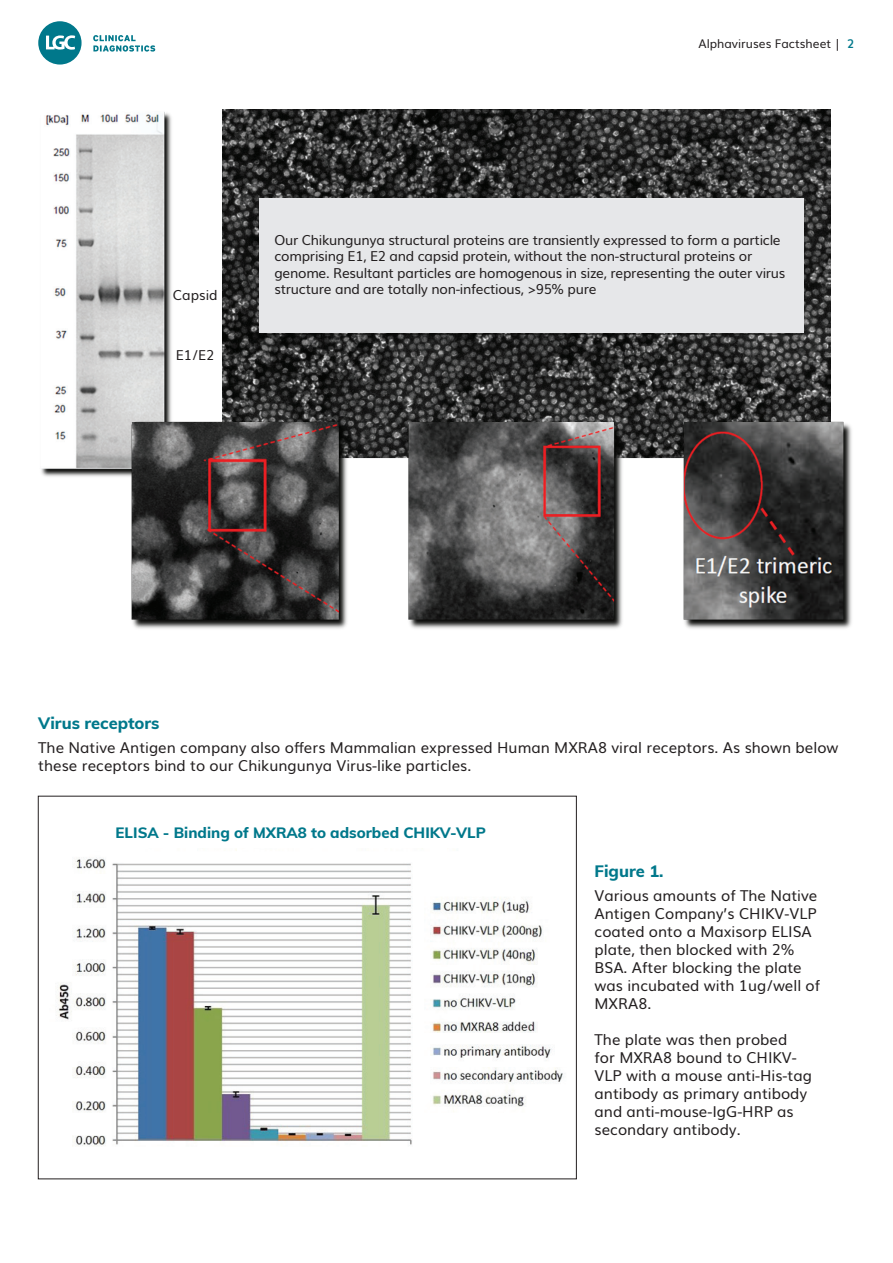
<style>
.page{position:relative;width:893px;height:1263px;background:#fff}
.page>*{position:absolute;margin:0;border:0;box-sizing:border-box;transform-origin:0 0}
.t1{font:800 16.5px "Muli";color:#00788b}
.t2{font:15px/18px "Muli";color:#231f20}
.t3{font:800 15px "Muli";color:#00788b}
.t4{font:13.65px/16.5px "Muli";letter-spacing:-.02em;color:#231f20}
.t5{font:12px "Muli";color:#231f20}
.s1{font-weight:700;color:#00788b}
</style>
<div class="page">
<svg style="left:38px;top:21px;width:44px;height:44px"></svg>
<svg style="left:93px;top:35px;width:62px;height:17px"></svg>
<img style="left:41px;top:110px;width:789px;height:367px">
<img style="left:130px;top:421px;width:722px;height:208px">
<img style="left:56px;top:849px;width:507px;height:297px">
<div style="left:259px;top:198px;width:545px;height:135px;background:#e6e7e9"></div>
<p class="t5" style="left:699px;top:34px;width:158px">Alphaviruses Factsheet | <span class="s1">2</span></p>
<p class="t4" style="left:173px;top:286px;width:46px">Capsid</p>
<p class="t4" style="left:176px;top:345px;width:40px">E1/E2</p>
<p class="t4" style="left:274px;top:231px;width:513px">Our Chikungunya structural proteins are transiently expressed to form a particle comprising E1, E2 and capsid protein, without the non-structural proteins or genome. Resultant particles are homogenous in size, representing the outer virus structure and are totally non-infectious, &gt;95% pure</p>
<p class="t1" style="left:38px;top:711px;width:123px">Virus receptors</p>
<p class="t2" style="left:38px;top:737px;width:802px">The Native Antigen company also offers Mammalian expressed Human MXRA8 viral receptors. As shown below these receptors bind to our Chikungunya Virus-like particles.</p>
<p class="t3" style="left:116px;top:821px;width:372px">ELISA - Binding of MXRA8 to adsorbed CHIKV-VLP</p>
<p class="t1" style="left:595px;top:859px;width:71px">Figure 1.</p>
<p class="t2" style="left:595px;top:886px;width:227px">Various amounts of The Native<br>Antigen Company’s CHIKV-VLP coated onto a Maxisorp ELISA plate, then blocked with 2%<br>BSA. After blocking the plate was incubated with 1ug/well of<br>MXRA8.</p>
<p class="t2" style="left:595px;top:1030px;width:219px">The plate was then probed<br>for MXRA8 bound to CHIKV-<br>VLP with a mouse anti-His-tag antibody as primary antibody and anti-mouse-IgG-HRP as secondary antibody.</p>
</div>
